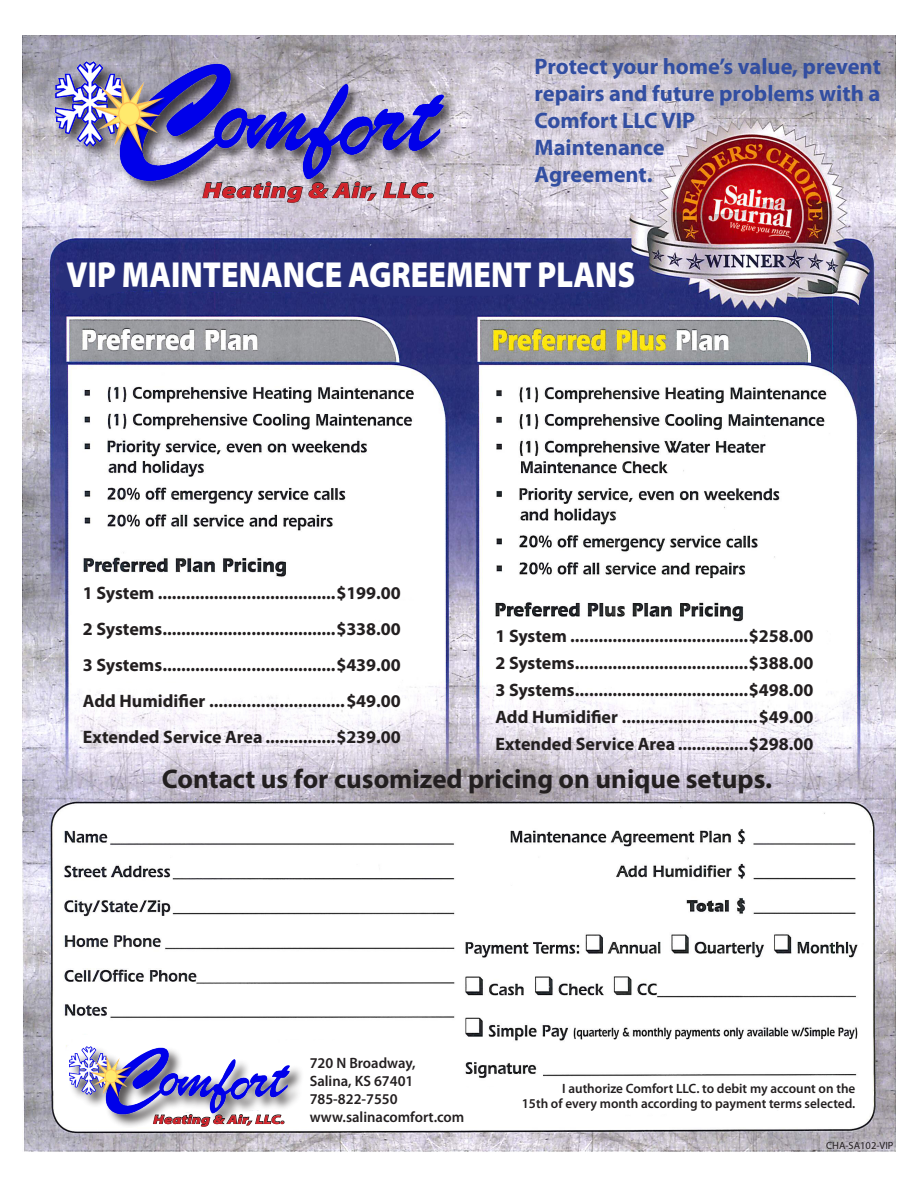
<style>
.page{position:relative;width:918px;height:1188px;background:#fff}
.page>*{position:absolute;margin:0;border:0;box-sizing:border-box;transform-origin:0 0}
.t1{font:900 semi-expanded 36.3px "Myriad Pro";color:#fff;scale:.81 1}
.t2{font:700 27px "Myriad Pro";color:#231f20}
.t3{font:700 22.5px "Myriad Pro";color:#324ea1}
.t4{font:italic 900 22.2px "Myriad Pro";letter-spacing:.01em;color:#d1232a;scale:1.25 1}
.t5{font:700 18px "Myriad Pro";color:#231f20}
.t6{font:600 15px "Myriad Pro";color:#231f20}
.t7{font:600 13.5px "Myriad Pro";color:#231f20}
.t8{font:italic 900 12.6px "Myriad Pro";letter-spacing:.01em;color:#d1232a;scale:1.25 1}
.t9{font:10.5px "Myriad Pro";color:#231f20}
</style>
<div class="page">
<img style="left:22px;top:36px;width:874px;height:1116px">
<div style="left:54px;top:61px;width:404px;height:134px;background:#231f20;opacity:.75"></div>
<img style="left:55px;top:62px;width:404px;height:119px">
<svg style="left:202px;top:172px;width:232px;height:31px;background:#b4aebb"></svg>
<div style="left:69px;top:1046px;width:235px;height:82px;background:#231f20;opacity:.75"></div>
<img style="left:70px;top:1047px;width:229px;height:67px">
<svg style="left:153px;top:1106px;width:131px;height:21px"></svg>
<p class="t4" style="left:203px;top:175px;width:187px">Heating &amp; Air, LLC.</p>
<p class="t3" style="left:535px;top:51px;width:348px">Protect your home’s value, prevent</p>
<p class="t3" style="left:535px;top:78px;width:347px">repairs and future problems with a</p>
<p class="t3" style="left:535px;top:105px;width:162px">Comfort LLC VIP</p>
<p class="t3" style="left:535px;top:132px;width:132px">Maintenance</p>
<p class="t3" style="left:535px;top:159px;width:119px">Agreement.</p>
<p class="t1" style="left:66px;top:251px;width:704px">VIP MAINTENANCE AGREEMENT PLANS</p>
<p class="t5" style="left:83px;top:582px;width:320px">1 System ......................................$199.00</p>
<p class="t5" style="left:83px;top:618px;width:320px">2 Systems.....................................$338.00</p>
<p class="t5" style="left:83px;top:654px;width:320px">3 Systems.....................................$439.00</p>
<p class="t5" style="left:83px;top:690px;width:320px">Add Humidifier .............................$49.00</p>
<p class="t5" style="left:83px;top:726px;width:320px">Extended Service Area ...............$239.00</p>
<p class="t2" style="left:162px;top:761px;width:612px">Contact us for cusomized pricing on unique setups.</p>
<p class="t5" style="left:495px;top:624px;width:320px">1 System ......................................$258.00</p>
<p class="t5" style="left:495px;top:651px;width:320px">2 Systems.....................................$388.00</p>
<p class="t5" style="left:495px;top:678px;width:320px">3 Systems.....................................$498.00</p>
<p class="t5" style="left:495px;top:705px;width:320px">Add Humidifier .............................$49.00</p>
<p class="t5" style="left:495px;top:732px;width:320px">Extended Service Area ...............$298.00</p>
<p class="t6" style="left:310px;top:1054px;width:107px">720 N Broadway,</p>
<p class="t6" style="left:310px;top:1072px;width:105px">Salina, KS 67401</p>
<p class="t6" style="left:310px;top:1090px;width:90px">785-822-7550</p>
<p class="t8" style="left:153px;top:1111px;width:107px">Heating &amp; Air, LLC.</p>
<p class="t6" style="left:310px;top:1108px;width:156px">www.salinacomfort.com</p>
<p class="t7" style="left:562px;top:1080px;width:295px">I authorize Comfort LLC. to debit my account on the</p>
<p class="t7" style="left:522px;top:1095px;width:335px">15th of every month according to payment terms selected.</p>
<p class="t9" style="left:826px;top:1139px;width:69px">CHA-SA102-VIP</p>
</div>
